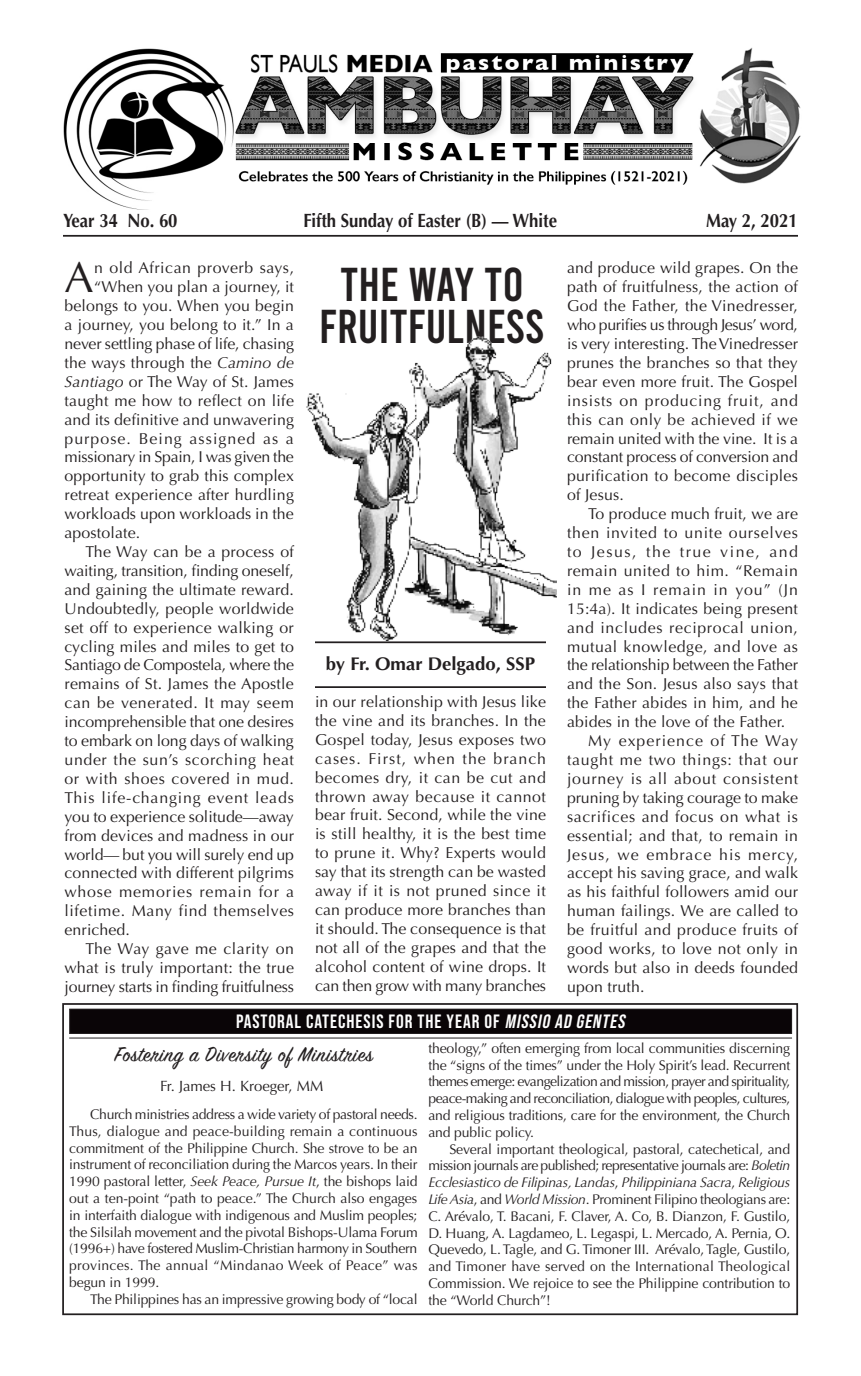
<style>
.page{position:relative;width:861px;height:1376px;background:#fff}
.page>*{position:absolute;margin:0;border:0;box-sizing:border-box;transform-origin:0 0}
.t1{font:47.25px "Bebas";color:#231f20}
.t2{font:43.4px "Optima";color:#231f20}
.t3{font:22.75px "Sign Painter House Script";letter-spacing:.03em;color:#231f20}
.t4{font:700 19.25px "Optima";color:#231f20;scale:.87 1}
.t5{font:19.25px "Bebas Neue";letter-spacing:.05em;color:#fff}
.t6{font:700 18.38px "Optima";color:#231f20}
.t7{font:15.75px/18.9px "Optima";letter-spacing:.01em;color:#231f20;text-align:justify}
.t8{font:15.75px "Optima";letter-spacing:-.01em;color:#231f20}
.t9{font:15.75px "Optima";letter-spacing:-.015em;color:#231f20}
.t10{font:15.75px "Optima";letter-spacing:.065em;color:#231f20}
.t11{font:15.75px "Optima";letter-spacing:.035em;color:#231f20}
.t12{font:14.88px "Optima";color:#231f20}
.t13{font:14px/16.8px "Optima";letter-spacing:-.01em;color:#231f20;text-align:justify}
.s1{font-style:italic}
</style>
<div class="page">
<hr style="left:63px;top:235px;width:735px;height:2px;background:#231f20">
<div style="left:62px;top:1003px;width:736px;height:312px;border:2px solid #231f20"></div>
<hr style="left:69px;top:1037px;width:723px;height:1px;background:#231f20">
<div style="left:70px;top:1009px;width:722px;height:24px;background:#0a0507"></div>
<div style="left:69px;top:1008px;width:723px;height:26px;border:1px solid #231f20"></div>
<img style="left:63px;top:47px;width:738px;height:163px">
<img style="left:306px;top:336px;width:250px;height:308px">
<hr style="left:315px;top:641px;width:231px;height:2px;background:#231f20">
<hr style="left:315px;top:686px;width:231px;height:2px;background:#231f20">
<p class="t4" style="left:63px;top:209px;width:133px">Year 34 No. 60</p>
<p class="t4" style="left:303px;top:209px;width:293px">Fifth Sunday of Easter (B) — White</p>
<p class="t4" style="left:706px;top:209px;width:107px">May 2, 2021</p>
<p class="t2" style="left:64px;top:252px;width:31px">A</p>
<p class="t11" style="left:94px;top:259px;width:201px">n old African proverb says,</p>
<p class="t7" style="left:567px;top:259px;width:233px">and produce wild grapes. On the path of fruitfulness, the action of God the Father, the Vinedresser, who purifies us through Jesus’ word, is very interesting. The Vinedresser prunes the branches so that they bear even more fruit. The Gospel insists on producing fruit, and this can only be achieved if we remain united with the vine. It is a constant process of conversion and purification to become disciples of Jesus.</p>
<p class="t7" style="left:567px;top:504px;width:233px;text-indent:21px">To produce much fruit, we are then invited to unite ourselves to Jesus, the true vine, and remain united to him. “Remain in me as I remain in you” (Jn 15:4a). It indicates being present and includes reciprocal union, mutual knowledge, and love as the relationship between the Father and the Son. Jesus also says that the Father abides in him, and he abides in the love of the Father.</p>
<p class="t7" style="left:567px;top:731px;width:233px;text-indent:21px">My experience of The Way taught me two things: that our journey is all about consistent pruning by taking courage to make sacrifices and focus on what is essential; and that, to remain in Jesus, we embrace his mercy, accept his saving grace, and walk as his faithful followers amid our human failings. We are called to be fruitful and produce fruits of good works, to love not only in words but also in deeds founded upon truth.</p>
<p class="t1" style="left:340px;top:261px;width:185px">THE WAY TO</p>
<p class="t1" style="left:319px;top:303px;width:227px">FRUITFULNESS</p>
<p class="t7" style="left:94px;top:278px;width:201px">“When you plan a journey, it</p>
<p class="t7" style="left:64px;top:297px;width:231px">belongs to you. When you begin</p>
<p class="t7" style="left:64px;top:315px;width:231px">a journey, you belong to it.” In a</p>
<p class="t8" style="left:64px;top:334px;width:231px">never settling phase of life, chasing</p>
<p class="t7" style="left:64px;top:353px;width:231px">the ways through the <span class="s1">Camino de</span></p>
<p class="t7" style="left:64px;top:372px;width:231px"><span class="s1">Santiago</span> or The Way of St. James</p>
<p class="t7" style="left:65px;top:391px;width:231px">taught me how to reflect on life</p>
<p class="t7" style="left:65px;top:410px;width:231px">and its definitive and unwavering</p>
<p class="t10" style="left:65px;top:429px;width:231px">purpose. Being assigned as a</p>
<p class="t9" style="left:65px;top:448px;width:231px">missionary in Spain, I was given the</p>
<p class="t7" style="left:65px;top:467px;width:231px">opportunity to grab this complex</p>
<p class="t7" style="left:65px;top:486px;width:231px">retreat experience after hurdling</p>
<p class="t7" style="left:65px;top:504px;width:231px">workloads upon workloads in the</p>
<p class="t7" style="left:65px;top:523px;width:77px">apostolate.</p>
<p class="t7" style="left:65px;top:542px;width:231px;text-indent:21px">The Way can be a process of waiting, transition, finding oneself, and gaining the ultimate reward.<br>Undoubtedly, people worldwide set off to experience walking or cycling miles and miles to get to Santiago de Compostela, where the remains of St. James the Apostle can be venerated. It may seem incomprehensible that one desires to embark on long days of walking under the sun’s scorching heat or with shoes covered in mud.<br>This life-changing event leads you to experience solitude—away from devices and madness in our world— but you will surely end up connected with different pilgrims whose memories remain for a lifetime. Many find themselves enriched.</p>
<p class="t7" style="left:65px;top:939px;width:231px;text-indent:21px">The Way gave me clarity on what is truly important: the true journey starts in finding fruitfulness</p>
<p class="t5" style="left:236px;top:1010px;width:394px">PASTORAL CATECHESIS FOR THE YEAR OF <span class="s1">MISSIO AD GENTES</span></p>
<p class="t6" style="left:326px;top:653px;width:211px">by Fr. Omar Delgado, SSP</p>
<p class="t7" style="left:315px;top:692px;width:233px">in our relationship with Jesus like the vine and its branches. In the Gospel today, Jesus exposes two cases. First, when the branch becomes dry, it can be cut and thrown away because it cannot bear fruit. Second, while the vine is still healthy, it is the best time to prune it. Why? Experts would say that its strength can be wasted away if it is not pruned since it can produce more branches than it should. The consequence is that not all of the grapes and that the alcohol content of wine drops. It can then grow with many branches</p>
<p class="t3" style="left:115px;top:1040px;width:260px">Fostering a Diversity of Ministries</p>
<p class="t12" style="left:160px;top:1077px;width:165px">Fr. James H. Kroeger, MM</p>
<p class="t13" style="left:69px;top:1106px;width:350px;text-indent:21px">Church ministries address a wide variety of pastoral needs.<br>Thus, dialogue and peace-building remain a continuous commitment of the Philippine Church. She strove to be an instrument of reconciliation during the Marcos years. In their 1990 pastoral letter, <span class="s1">Seek Peace, Pursue It</span>, the bishops laid out a ten-point “path to peace.” The Church also engages in interfaith dialogue with indigenous and Muslim peoples; the Silsilah movement and the pivotal Bishops-Ulama Forum (1996+) have fostered Muslim-Christian harmony in Southern provinces. The annual “Mindanao Week of Peace” was begun in 1999.</p>
<p class="t13" style="left:90px;top:1290px;width:329px">The Philippines has an impressive growing body of “local</p>
<p class="t13" style="left:428px;top:1039px;width:364px">theology,” often emerging from local communities discerning the “signs of the times” under the Holy Spirit’s lead. Recurrent themes emerge: evangelization and mission, prayer and spirituality, peace-making and reconciliation, dialogue with peoples, cultures, and religious traditions, care for the environment, the Church and public policy.</p>
<p class="t13" style="left:428px;top:1140px;width:363px;text-indent:21px">Several important theological, pastoral, catechetical, and mission journals are published; representative journals are: <span class="s1">Boletin Ecclesiastico de Filipinas, Landas</span>, <span class="s1">Philippiniana Sacra</span>, <span class="s1">Religious Life Asia</span>, and <span class="s1">World Mission</span>. Prominent Filipino theologians are:<br>C. Arévalo, T. Bacani, F. Claver, A. Co, B. Dianzon, F. Gustilo, D. Huang, A. Lagdameo, L. Legaspi, L. Mercado, A. Pernia, O.<br>Quevedo, L. Tagle, and G. Timoner III. Arévalo, Tagle, Gustilo, and Timoner have served on the International Theological Commission. We rejoice to see the Philippine contribution to the “World Church”!</p>
</div>
